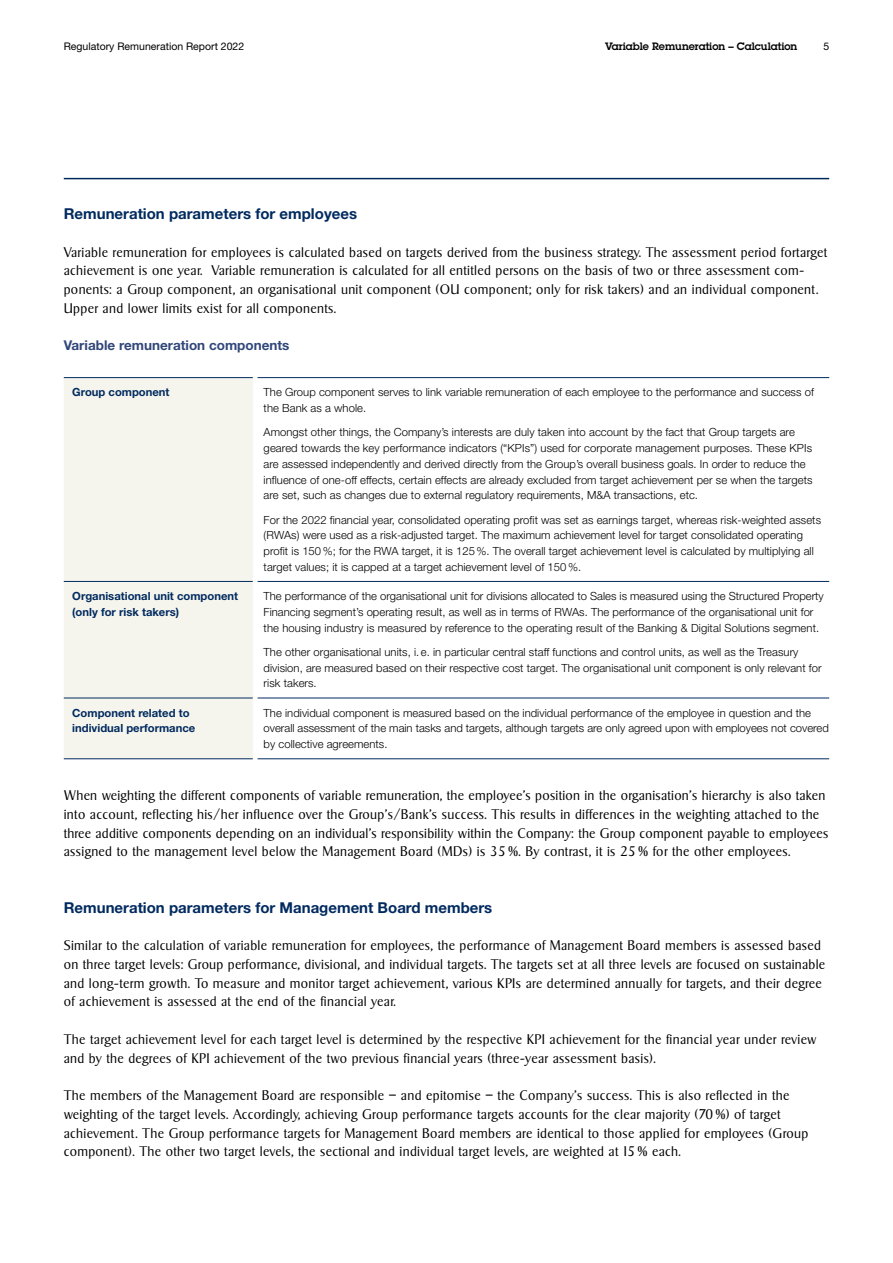
<style>
.page{position:relative;width:893px;height:1263px;background:#fff}
.page>*{position:absolute;margin:0;border:0;box-sizing:border-box;transform-origin:0 0}
.t1{font:700 15px "Helvetica Neue LT Std";color:#002a5f}
.t2{font:300 13.5px/18.8px "Sigvar Serial";letter-spacing:.025em;color:#000}
.t3{font:700 13.5px "Helvetica Neue LT Std";color:#31467a}
.t4{font:300 11.25px/15.8px "Helvetica Neue LT Std";letter-spacing:.005em;color:#000}
.t5{font:700 11.25px/15.8px "Helvetica Neue LT Std";color:#002a5f}
.t6{font:10.5px "Helvetica Neue LT Std";color:#000}
.t7{font:600 10.5px "Lubalin Graph Std";color:#000}
</style>
<div class="page">
<hr style="left:64px;top:178px;width:765px;height:1px;background:#002a5f">
<div style="left:64px;top:378px;width:189px;height:380px;background:#f6f5ed"></div>
<hr style="left:64px;top:581px;width:189px;height:1px;background:#002a5f">
<hr style="left:257px;top:581px;width:572px;height:1px;background:#002a5f">
<hr style="left:64px;top:698px;width:189px;height:1px;background:#002a5f">
<hr style="left:257px;top:698px;width:572px;height:1px;background:#002a5f">
<hr style="left:64px;top:758px;width:189px;height:1px;background:#002a5f">
<hr style="left:257px;top:758px;width:572px;height:1px;background:#002a5f">
<hr style="left:64px;top:377px;width:189px;height:1px;background:#002a5f">
<hr style="left:257px;top:377px;width:572px;height:1px;background:#002a5f">
<p class="t6" style="left:64px;top:40px;width:182px">Regulatory Remuneration Report 2022</p>
<p class="t7" style="left:605px;top:39px;width:194px">Variable Remuneration – Calculation</p>
<p class="t6" style="left:823px;top:40px;width:7px">5</p>
<p class="t1" style="left:64px;top:204px;width:295px">Remuneration parameters for employees</p>
<p class="t2" style="left:64px;top:242px;width:765px">Variable remuneration for employees is calculated based on targets derived from the business strategy. The assessment period fortarget achievement is one year. Variable remuneration is calculated for all entitled persons on the basis of two or three assessment com&shy;ponents: a Group component, an organisational unit component (OU component; only for risk takers) and an individual component.<br>Upper and lower limits exist for all components.</p>
<p class="t3" style="left:64px;top:337px;width:227px">Variable remuneration components</p>
<p class="t5" style="left:72px;top:384px;width:99px">Group component</p>
<p class="t4" style="left:264px;top:384px;width:552px">The Group component serves to link variable remuneration of each employee to the performance and success of the Bank as a whole.</p>
<p class="t4" style="left:264px;top:424px;width:550px">Amongst other things, the Company’s interests are duly taken into account by the fact that Group targets are geared towards the key performance indicators (“KPIs”) used for corporate management purposes. These KPIs are assessed independently and derived directly from the Group’s overall business goals. In order to reduce the influence of one-off effects, certain effects are already excluded from target achievement per se when the targets are set, such as changes due to external regulatory requirements, M&amp;A transactions, etc.</p>
<p class="t4" style="left:264px;top:511px;width:559px">For the 2022 financial year, consolidated operating profit was set as earnings target, whereas risk-weighted assets (RWAs) were used as a risk-adjusted target. The maximum achievement level for target consolidated operating profit is 150%; for the RWA target, it is 125%. The overall target achievement level is calculated by multiplying all target values; it is capped at a target achievement level of 150%.</p>
<p class="t5" style="left:72px;top:588px;width:167px">Organisational unit component (only for risk takers)</p>
<p class="t4" style="left:264px;top:588px;width:562px">The performance of the organisational unit for divisions allocated to Sales is measured using the Structured Property<br>Financing segment’s operating result, as well as in terms of RWAs. The performance of the organisational unit for the housing industry is measured by reference to the operating result of the Banking &amp; Digital Solutions segment.</p>
<p class="t4" style="left:264px;top:644px;width:560px">The other organisational units, i. e. in particular central staff functions and control units, as well as the Treasury division, are measured based on their respective cost target. The organisational unit component is only relevant for risk takers.</p>
<p class="t5" style="left:72px;top:704px;width:125px">Component related to individual performance</p>
<p class="t4" style="left:264px;top:704px;width:567px">The individual component is measured based on the individual performance of the employee in question and the overall assessment of the main tasks and targets, although targets are only agreed upon with employees not covered by collective agreements.</p>
<p class="t2" style="left:64px;top:786px;width:766px">When weighting the different components of variable remuneration, the employee’s position in the organisation’s hierarchy is also taken into account, reflecting his/her influence over the Group’s/Bank’s success. This results in differences in the weighting attached to the three additive components depending on an individual’s responsibility within the Company: the Group component payable to employees assigned to the management level below the Management Board (MDs) is 35 %. By contrast, it is 25 % for the other employees.</p>
<p class="t1" style="left:64px;top:898px;width:430px">Remuneration parameters for Management Board members</p>
<p class="t2" style="left:64px;top:936px;width:763px">Similar to the calculation of variable remuneration for employees, the performance of Management Board members is assessed based on three target levels: Group performance, divisional, and individual targets. The targets set at all three levels are focused on sustainable and long-term growth. To measure and monitor target achievement, various KPIs are determined annually for targets, and their degree of achievement is assessed at the end of the financial year.</p>
<p class="t2" style="left:64px;top:1030px;width:754px">The target achievement level for each target level is determined by the respective KPI achievement for the financial year under review and by the degrees of KPI achievement of the two previous financial years (three-year assessment basis).</p>
<p class="t2" style="left:64px;top:1086px;width:746px">The members of the Management Board are responsible – and epitomise – the Company’s success. This is also reflected in the weighting of the target levels. Accordingly, achieving Group performance targets accounts for the clear majority (70 %) of target achievement. The Group performance targets for Management Board members are identical to those applied for employees (Group component). The other two target levels, the sectional and individual target levels, are weighted at 15 % each.</p>
</div>
